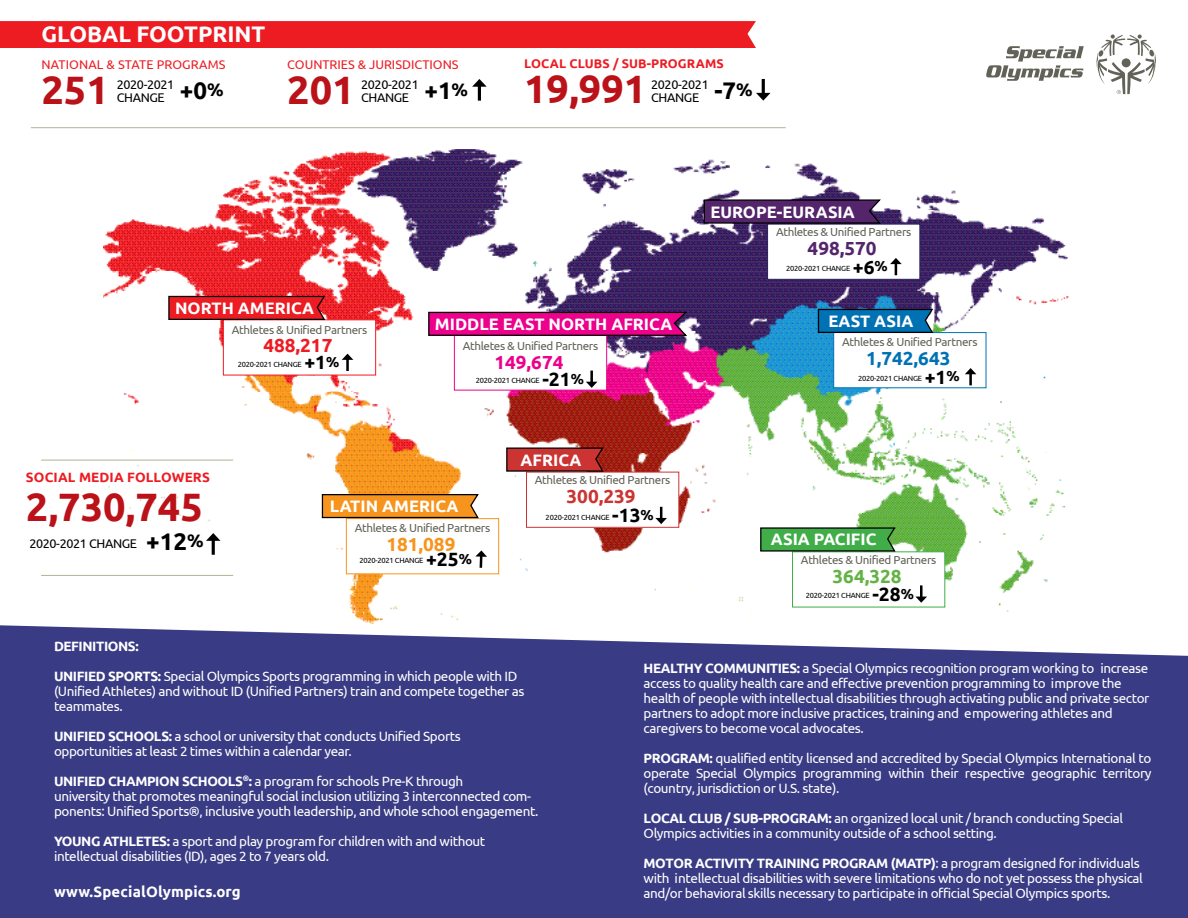
<style>
.page{position:relative;width:1188px;height:918px;background:#fff}
.page>*{position:absolute;margin:0;border:0;box-sizing:border-box;transform-origin:0 0}
.t1{font:700 39.6px "Ubuntu";color:#ba1218}
.t2{font:700 24px "Ubuntu";color:#000}
.t3{font:700 22.5px "Ubuntu";color:#fff}
.t4{font:700 19.2px "Ubuntu";color:#000}
.t5{font:700 18.9px "Ubuntu";color:#0072b4}
.t6{font:700 18.9px "Ubuntu";color:#ed1c23}
.t7{font:700 18.9px "Ubuntu";color:#f7941d}
.t8{font:700 18.9px "Ubuntu";color:#c33}
.t9{font:700 18.9px "Ubuntu";color:#55256c}
.t10{font:700 18.9px "Ubuntu";color:#64b245}
.t11{font:700 18.9px "Ubuntu";color:#ec008c}
.t12{font:700 16.65px "Ubuntu";color:#fff}
.t13{font:700 15px "Ubuntu";letter-spacing:.01em;color:#fff}
.t14{font:13.5px/15px "Ubuntu";letter-spacing:-.03em;color:#fff}
.t15{font:700 13.5px "Ubuntu";letter-spacing:.01em;color:#ed1c23}
.t16{font:700 13.5px "Ubuntu";letter-spacing:-.03em;color:#fff}
.t17{font:12.6px/12.6px "Ubuntu";letter-spacing:-.03em;color:#000}
.t18{font:12.6px "Ubuntu";color:#ed1c23}
.t19{font:700 12.6px "Ubuntu";letter-spacing:.01em;color:#ed1c23}
.t20{font:11.7px "Ubuntu";letter-spacing:-.03em;color:#636258}
.t21{font:500 10.95px "Ubuntu";color:#fff}
.t22{font:7.5px "Ubuntu";letter-spacing:-.03em;color:#000}
.s1{font-size:18px}
.s2{font-size:14.4px}
.s3{font-weight:700;font-size:24px}
.s4{font-weight:700;font-size:18px}
.s5{font-weight:700}
</style>
<div class="page">
<div style="left:0;top:625px;width:1188px;height:293px;background:#393b84"></div>
<svg style="left:986px;top:46px;width:98px;height:35px"></svg>
<svg style="left:1096px;top:35px;width:60px;height:59px"></svg>
<img style="left:103px;top:150px;width:965px;height:473px">
<div style="left:223px;top:319px;width:153px;height:57px;background:#fff;border:1px solid #ed1c23"></div>
<div style="left:346px;top:518px;width:153px;height:56px;background:#fff;border:1px solid #f7941d"></div>
<div style="left:527px;top:472px;width:152px;height:55px;background:#fff"></div>
<div style="left:526px;top:472px;width:153px;height:56px;border:1px solid #c33"></div>
<div style="left:767px;top:224px;width:153px;height:56px;background:#fff;border:1px solid #252161"></div>
<div style="left:833px;top:332px;width:153px;height:56px;background:#fff;border:1px solid #0072b4"></div>
<div style="left:792px;top:551px;width:153px;height:57px;background:#fff;border:1px solid #40ad49"></div>
<div style="left:454px;top:334px;width:153px;height:57px;background:#fff;border:1px solid #ec008c"></div>
<svg style="left:168px;top:295px;width:158px;height:26px"></svg>
<svg style="left:428px;top:311px;width:261px;height:26px"></svg>
<svg style="left:506px;top:447px;width:99px;height:25px"></svg>
<svg style="left:321px;top:493px;width:159px;height:26px"></svg>
<svg style="left:760px;top:527px;width:137px;height:25px"></svg>
<svg style="left:817px;top:308px;width:117px;height:26px"></svg>
<svg style="left:703px;top:199px;width:179px;height:25px"></svg>
<div style="left:0;top:21px;width:756px;height:27px;background:#ed1c23"></div>
<hr style="left:31px;top:127px;width:755px;height:1px;background:#b4b195">
<svg style="left:472px;top:79px;width:15px;height:22px"></svg>
<svg style="left:756px;top:79px;width:15px;height:22px"></svg>
<svg style="left:342px;top:354px;width:11px;height:17px"></svg>
<svg style="left:475px;top:550px;width:12px;height:18px"></svg>
<svg style="left:890px;top:258px;width:12px;height:17px"></svg>
<svg style="left:965px;top:368px;width:11px;height:17px"></svg>
<svg style="left:655px;top:507px;width:12px;height:17px"></svg>
<svg style="left:915px;top:585px;width:12px;height:18px"></svg>
<svg style="left:586px;top:371px;width:11px;height:17px"></svg>
<hr style="left:41px;top:460px;width:192px;height:1px;background:#b4b195">
<hr style="left:41px;top:575px;width:192px;height:1px;background:#b4b195">
<svg style="left:206px;top:533px;width:15px;height:22px"></svg>
<h3 class="t3" style="left:41px;top:21px;width:225px">GLOBAL FOOTPRINT</h3>
<p class="t18" style="left:41px;top:57px;width:186px">NATIONAL &amp; STATE PROGRAMS</p>
<p class="t18" style="left:287px;top:57px;width:173px">COUNTRIES &amp; JURISDICTIONS</p>
<h1 class="t1" style="left:41px;top:66px;width:69px">251</h1>
<h1 class="t1" style="left:287px;top:66px;width:69px">201</h1>
<p class="t19" style="left:524px;top:56px;width:201px">LOCAL CLUBS / SUB-PROGRAMS</p>
<h1 class="t1" style="left:524px;top:65px;width:124px">19,991</h1>
<p class="t17" style="left:117px;top:78px;width:59px">2020-2021<br>CHANGE</p>
<p class="t17" style="left:361px;top:78px;width:59px">2020-2021<br>CHANGE</p>
<p class="t17" style="left:651px;top:78px;width:59px">2020-2021</p>
<h2 class="t2" style="left:180px;top:75px;width:45px">+0<span class="s1">%</span></h2>
<h2 class="t2" style="left:424px;top:75px;width:45px">+1<span class="s1">%</span></h2>
<p class="t17" style="left:651px;top:91px;width:103px">CHANGE <sup>-7</sup><sup>%</sup></p>
<p class="t12" style="left:710px;top:201px;width:146px">EUROPE-EURASIA</p>
<p class="t20" style="left:776px;top:225px;width:137px">Athletes &amp; Unified Partners</p>
<h3 class="t9" style="left:808px;top:237px;width:71px">498,570</h3>
<p class="t21" style="left:216px;top:297px;width:50px">AMERICA</p>
<p class="t12" style="left:175px;top:298px;width:141px">NORTH AMERICA</p>
<p class="t20" style="left:232px;top:322px;width:137px">Athletes &amp; Unified Partners</p>
<h3 class="t6" style="left:263px;top:334px;width:71px">488,217</h3>
<h3 class="t4" style="left:304px;top:351px;width:37px">+1<span class="s2">%</span></h3>
<p class="t22" style="left:238px;top:359px;width:66px">2020-2021 CHANGE</p>
<p class="t12" style="left:435px;top:314px;width:239px">MIDDLE EAST NORTH AFRICA</p>
<p class="t20" style="left:463px;top:339px;width:137px">Athletes &amp; Unified Partners</p>
<h3 class="t11" style="left:494px;top:350px;width:71px">149,674</h3>
<p class="t22" style="left:476px;top:376px;width:66px">2020-2021 CHANGE</p>
<h3 class="t4" style="left:542px;top:368px;width:43px">-21<span class="s2">%</span></h3>
<p class="t12" style="left:521px;top:450px;width:62px">AFRICA</p>
<p class="t15" style="left:26px;top:469px;width:186px">SOCIAL MEDIA FOLLOWERS</p>
<h1 class="t1" style="left:26px;top:483px;width:178px">2,730,745</h1>
<p class="t17" style="left:29px;top:537px;width:176px">2020-2021 CHANGE <span class="s3">+12</span><span class="s4">%</span></p>
<p class="t12" style="left:330px;top:496px;width:130px">LATIN AMERICA</p>
<p class="t21" style="left:368px;top:499px;width:50px">AMERICA</p>
<p class="t20" style="left:355px;top:521px;width:137px">Athletes &amp; Unified Partners</p>
<h3 class="t7" style="left:386px;top:533px;width:71px">181,089</h3>
<h3 class="t4" style="left:426px;top:548px;width:47px">+25<span class="s2">%</span></h3>
<p class="t22" style="left:359px;top:556px;width:66px">2020-2021 CHANGE</p>
<p class="t20" style="left:535px;top:473px;width:137px">Athletes &amp; Unified Partners</p>
<h3 class="t8" style="left:567px;top:485px;width:71px">300,239</h3>
<h3 class="t4" style="left:612px;top:504px;width:43px">-13<span class="s2">%</span></h3>
<p class="t22" style="left:546px;top:513px;width:66px">2020-2021 CHANGE</p>
<h3 class="t4" style="left:853px;top:255px;width:37px">+6<span class="s2">%</span></h3>
<p class="t22" style="left:786px;top:264px;width:66px">2020-2021 CHANGE</p>
<p class="t12" style="left:828px;top:311px;width:86px">EAST ASIA</p>
<p class="t20" style="left:842px;top:335px;width:137px">Athletes &amp; Unified Partners</p>
<h3 class="t5" style="left:866px;top:347px;width:86px">1,742,643</h3>
<h3 class="t4" style="left:925px;top:365px;width:37px">+1<span class="s2">%</span></h3>
<p class="t22" style="left:858px;top:374px;width:66px">2020-2021 CHANGE</p>
<p class="t12" style="left:771px;top:529px;width:107px">ASIA PACIFIC</p>
<p class="t20" style="left:801px;top:553px;width:137px">Athletes &amp; Unified Partners</p>
<h3 class="t10" style="left:833px;top:564px;width:71px">364,328</h3>
<h3 class="t4" style="left:872px;top:583px;width:43px">-28<span class="s2">%</span></h3>
<p class="t22" style="left:806px;top:591px;width:66px">2020-2021 CHANGE</p>
<p class="t16" style="left:54px;top:638px;width:86px">DEFINITIONS:</p>
<p class="t14" style="left:54px;top:668px;width:472px"><span class="s5">UNIFIED SPORTS:</span> Special Olympics Sports programming in which people with ID (Unified Athletes) and without ID (Unified Partners) train and compete together as teammates.</p>
<p class="t14" style="left:54px;top:728px;width:408px"><span class="s5">UNIFIED SCHOOLS:</span> a school or university that conducts Unified Sports opportunities at least 2 times within a calendar year.</p>
<p class="t14" style="left:54px;top:773px;width:486px"><span class="s5">UNIFIED CHAMPION SCHOOLS</span><sup>®</sup><span class="s5">:</span> a program for schools Pre-K through<br>university that promotes meaningful social inclusion utilizing 3 interconnected com&shy;ponents: Unified Sports®, inclusive youth leadership, and whole school engagement.</p>
<p class="t14" style="left:54px;top:833px;width:433px"><span class="s5">YOUNG ATHLETES:</span> a sport and play program for children with and without intellectual disabilities (ID), ages 2 to 7 years old.</p>
<p class="t14" style="left:644px;top:661px;width:507px"><span class="s5">HEALTHY COMMUNITIES:</span> a Special Olympics recognition program working to increase access to quality health care and effective prevention programming to improve the health of people with intellectual disabilities through activating public and private sector partners to adopt more inclusive practices, training and empowering athletes and caregivers to become vocal advocates.</p>
<p class="t14" style="left:644px;top:751px;width:509px;text-align:justify"><span class="s5">PROGRAM:</span> qualified entity licensed and accredited by Special Olympics International to operate Special Olympics programming within their respective geographic territory (country, jurisdiction or U.S. state).</p>
<p class="t14" style="left:644px;top:811px;width:481px"><span class="s5">LOCAL CLUB / SUB-PROGRAM:</span> an organized local unit / branch conducting Special<br>Olympics activities in a community outside of a school setting.</p>
<p class="t14" style="left:644px;top:856px;width:501px"><span class="s5">MOTOR ACTIVITY TRAINING PROGRAM (MATP)</span>: a program designed for individuals with intellectual disabilities with severe limitations who do not yet possess the physical</p>
<p class="t13" style="left:54px;top:882px;width:188px">www.SpecialOlympics.org</p>
<p class="t14" style="left:644px;top:886px;width:468px">and/or behavioral skills necessary to participate in official Special Olympics sports.</p>
</div>
